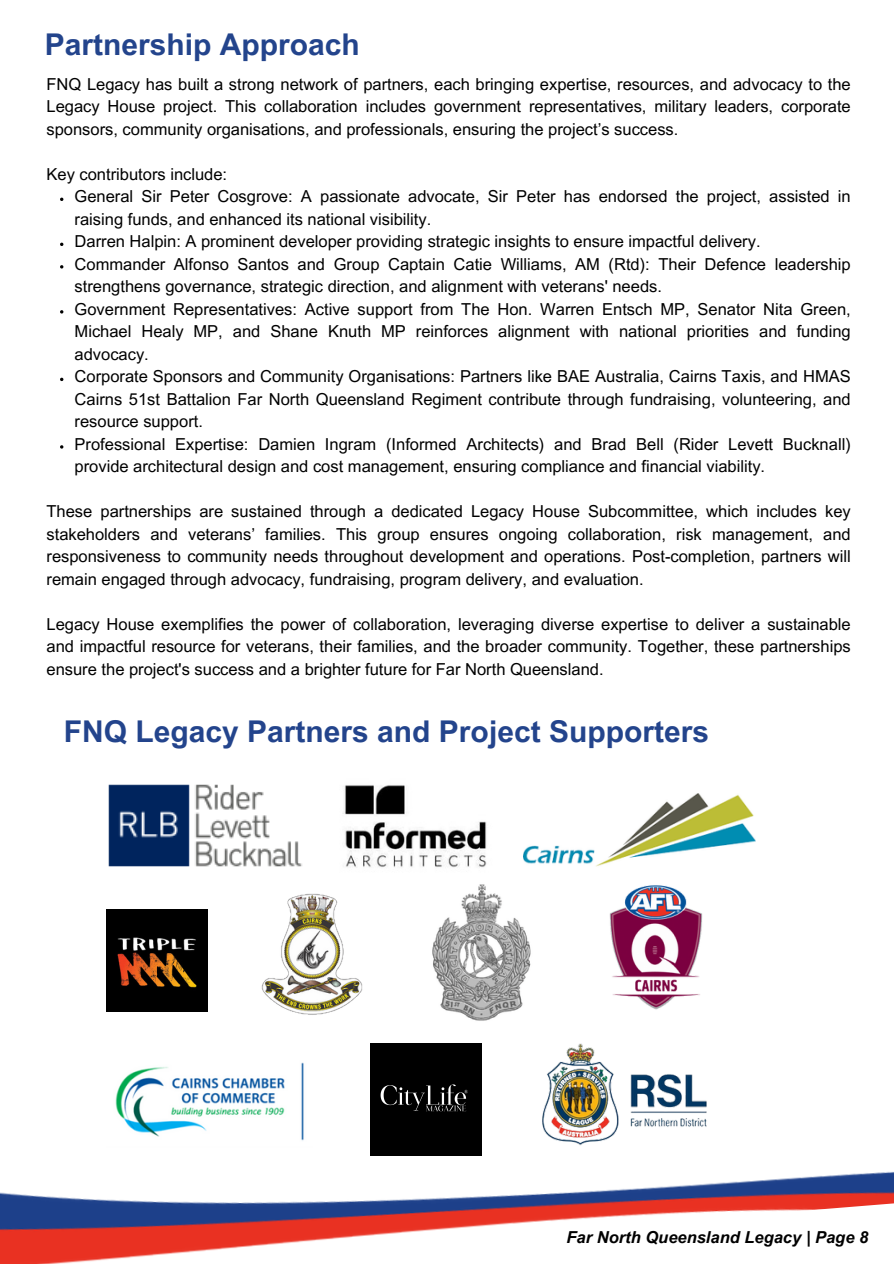
<style>
.page{position:relative;width:894px;height:1264px;background:#fff}
.page>*{position:absolute;margin:0;border:0;box-sizing:border-box;transform-origin:0 0}
.t1{font:700 30px "Arial MT Pro";color:#23448c}
.t2{font:16.5px/22.5px "Arial MT Pro";color:#000;text-align:justify}
.t3{font:italic 700 16.5px "Arial MT Pro";color:#000}
</style>
<div class="page">
<img style="left:0;top:1087px;width:893px;height:176px">
<img style="left:108px;top:784px;width:194px;height:83px">
<img style="left:343px;top:785px;width:144px;height:83px">
<img style="left:523px;top:793px;width:232px;height:74px">
<img style="left:106px;top:910px;width:101px;height:101px">
<img style="left:261px;top:893px;width:102px;height:122px">
<img style="left:432px;top:884px;width:99px;height:137px">
<img style="left:609px;top:885px;width:94px;height:125px">
<img style="left:106px;top:1062px;width:206px;height:86px">
<div style="left:370px;top:1043px;width:111px;height:112px;background:#000"></div>
<img style="left:523px;top:1043px;width:202px;height:121px">
<p class="t1" style="left:45px;top:33px;width:316px">Partnership Approach</p>
<p class="t2" style="left:47px;top:75px;width:805px">FNQ Legacy has built a strong network of partners, each bringing expertise, resources, and advocacy to the Legacy House project. This collaboration includes government representatives, military leaders, corporate sponsors, community organisations, and professionals, ensuring the project’s success.</p>
<p class="t2" style="left:47px;top:165px;width:182px">Key contributors include:</p>
<p class="t2" style="left:75px;top:187px;width:777px">General Sir Peter Cosgrove: A passionate advocate, Sir Peter has endorsed the project, assisted in raising funds, and enhanced its national visibility.</p>
<p class="t2" style="left:75px;top:232px;width:687px">Darren Halpin: A prominent developer providing strategic insights to ensure impactful delivery.</p>
<p class="t2" style="left:75px;top:255px;width:777px">Commander Alfonso Santos and Group Captain Catie Williams, AM (Rtd): Their Defence leadership strengthens governance, strategic direction, and alignment with veterans' needs.</p>
<p class="t2" style="left:75px;top:300px;width:777px">Government Representatives: Active support from The Hon. Warren Entsch MP, Senator Nita Green, Michael Healy MP, and Shane Knuth MP reinforces alignment with national priorities and funding advocacy.</p>
<p class="t2" style="left:75px;top:367px;width:777px">Corporate Sponsors and Community Organisations: Partners like BAE Australia, Cairns Taxis, and HMAS Cairns 51st Battalion Far North Queensland Regiment contribute through fundraising, volunteering, and resource support.</p>
<p class="t2" style="left:75px;top:435px;width:777px">Professional Expertise: Damien Ingram (Informed Architects) and Brad Bell (Rider Levett Bucknall) provide architectural design and cost management, ensuring compliance and financial viability.</p>
<p class="t2" style="left:47px;top:502px;width:805px">These partnerships are sustained through a dedicated Legacy House Subcommittee, which includes key stakeholders and veterans’ families. This group ensures ongoing collaboration, risk management, and responsiveness to community needs throughout development and operations. Post-completion, partners will remain engaged through advocacy, fundraising, program delivery, and evaluation.</p>
<h1 class="t2" style="left:47px;top:615px;width:805px">Legacy House exemplifies the power of collaboration, leveraging diverse expertise to deliver a sustainable and impactful resource for veterans, their families, and the broader community. Together, these partnerships ensure the project's success and a brighter future for Far North Queensland.</h1>
<p class="t1" style="left:64px;top:720px;width:646px">FNQ Legacy Partners and Project Supporters</p>
<h1 class="t3" style="left:566px;top:1230px;width:303px">Far North Queensland Legacy | Page 8</h1>
</div>
